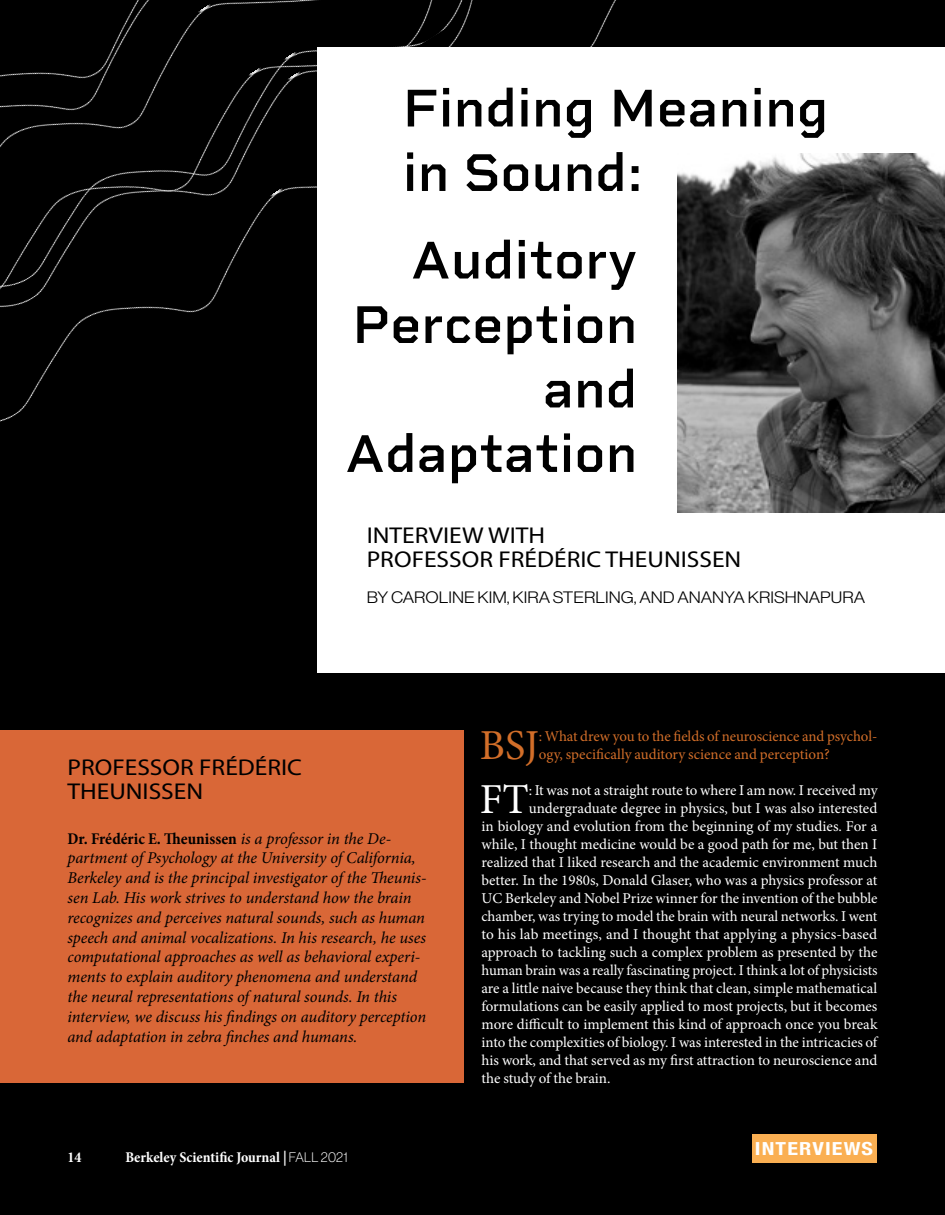
<style>
.page{position:relative;width:945px;height:1215px;background:#000}
.page>*{position:absolute;margin:0;border:0;box-sizing:border-box;transform-origin:0 0}
.t1{font:600 54px/64.5px "Rigid Square";color:#000}
.t2{font:42.75px "Minion Pro";color:#d26e29}
.t3{font:42.75px "Minion Pro";color:#fff}
.t4{font:22.95px/24px "Myriad Pro";color:#000;scale:1.11 1}
.t5{font:700 condensed 18px "Helvetica Neue";letter-spacing:.05em;color:#fff;scale:1.23 1}
.t6{font:italic 16.5px/19.8px "Minion Pro";letter-spacing:-.01em;color:#000}
.t7{font:16.2px "N Haas Grotesk DS Pro 45 Lt";color:#000;scale:1.11 1}
.t8{font:15px "Minion Pro";color:#fff}
.t9{font:15px/18px "Minion Pro";color:#d26e29}
.t10{font:700 condensed 15px "Minion Pro";color:#fff}
.s1{font-weight:700;font-style:normal;font-stretch:condensed}
.s2{font-family:"N Haas Grotesk DS Pro 35 X Lt";font-weight:400;font-stretch:normal;font-size:13.5px}
</style>
<div class="page">
<img style="left:255px;top:0;width:64px;height:86px">
<img style="left:0;top:86px;width:317px;height:336px">
<img style="left:395px;top:0;width:221px;height:47px">
<img style="left:0;top:0;width:215px;height:137px">
<div style="left:317px;top:47px;width:628px;height:625px;background:#fff"></div>
<img style="left:677px;top:153px;width:268px;height:360px">
<div style="left:0;top:730px;width:464px;height:353px;background:#d96737"></div>
<div style="left:752px;top:1134px;width:125px;height:28px;background:#faaf52"></div>
<h1 class="t1" style="left:403px;top:75px;width:427px">Finding Meaning in Sound:</h1>
<h1 class="t1" style="left:345px;top:227px;width:294px;text-align:right">Auditory<br>Perception and<br>Adaptation</h1>
<h3 class="t4" style="left:367px;top:523px;width:339px">INTERVIEW WITH<br>PROFESSOR FRÉDÉRIC THEUNISSEN</h3>
<p class="t7" style="left:367px;top:588px;width:451px">BY CAROLINE KIM, KIRA STERLING, AND ANANYA KRISHNAPURA</p>
<h3 class="t4" style="left:68px;top:755px;width:213px">PROFESSOR FRÉDÉRIC<br>THEUNISSEN</h3>
<p class="t6" style="left:68px;top:828px;width:361px"><span class="s1">Dr. Frédéric E. Theunissen</span> is a professor in the De&shy;partment of Psychology at the University of California, Berkeley and is the principal investigator of the Theunis&shy;sen Lab. His work strives to understand how the brain recognizes and perceives natural sounds, such as human speech and animal vocalizations. In his research, he uses computational approaches as well as behavioral experi&shy;ments to explain auditory phenomena and understand the neural representations of natural sounds. In this interview, we discuss his findings on auditory perception and adaptation in zebra finches and humans.</p>
<p class="t10" style="left:68px;top:1147px;width:15px">14</p>
<p class="t10" style="left:125px;top:1147px;width:224px">Berkeley Scientific Journal | <span class="s2">FALL 2021</span></p>
<h2 class="t2" style="left:480px;top:717px;width:60px">BSJ</h2>
<p class="t9" style="left:539px;top:727px;width:340px">: What drew you to the fields of neuroscience and psychol&shy;ogy, specifically auditory science and perception?</p>
<h2 class="t3" style="left:480px;top:771px;width:50px">FT</h2>
<p class="t8" style="left:529px;top:780px;width:350px">: It was not a straight route to where I am now. I received my</p>
<p class="t8" style="left:529px;top:798px;width:350px">undergraduate degree in physics, but I was also interested</p>
<p class="t8" style="left:482px;top:816px;width:397px">in biology and evolution from the beginning of my studies. For a</p>
<p class="t8" style="left:482px;top:834px;width:397px">while, I thought medicine would be a good path for me, but then I</p>
<p class="t8" style="left:482px;top:852px;width:398px">realized that I liked research and the academic environment much</p>
<p class="t8" style="left:482px;top:870px;width:397px">better. In the 1980s, Donald Glaser, who was a physics professor at</p>
<p class="t8" style="left:482px;top:888px;width:398px">UC Berkeley and Nobel Prize winner for the invention of the bubble</p>
<p class="t8" style="left:482px;top:906px;width:398px">chamber, was trying to model the brain with neural networks. I went</p>
<p class="t8" style="left:482px;top:924px;width:397px">to his lab meetings, and I thought that applying a physics-based</p>
<p class="t8" style="left:482px;top:942px;width:397px">approach to tackling such a complex problem as presented by the</p>
<p class="t8" style="left:482px;top:960px;width:398px">human brain was a really fascinating project. I think a lot of physicists</p>
<p class="t8" style="left:482px;top:978px;width:397px">are a little naive because they think that clean, simple mathematical</p>
<p class="t8" style="left:482px;top:996px;width:397px">formulations can be easily applied to most projects, but it becomes</p>
<p class="t8" style="left:482px;top:1014px;width:397px">more difficult to implement this kind of approach once you break</p>
<p class="t8" style="left:482px;top:1032px;width:397px">into the complexities of biology. I was interested in the intricacies of</p>
<p class="t8" style="left:482px;top:1050px;width:397px">his work, and that served as my first attraction to neuroscience and</p>
<p class="t8" style="left:482px;top:1068px;width:131px">the study of the brain.</p>
<p class="t5" style="left:755px;top:1134px;width:98px">INTERVIEWS</p>
</div>
